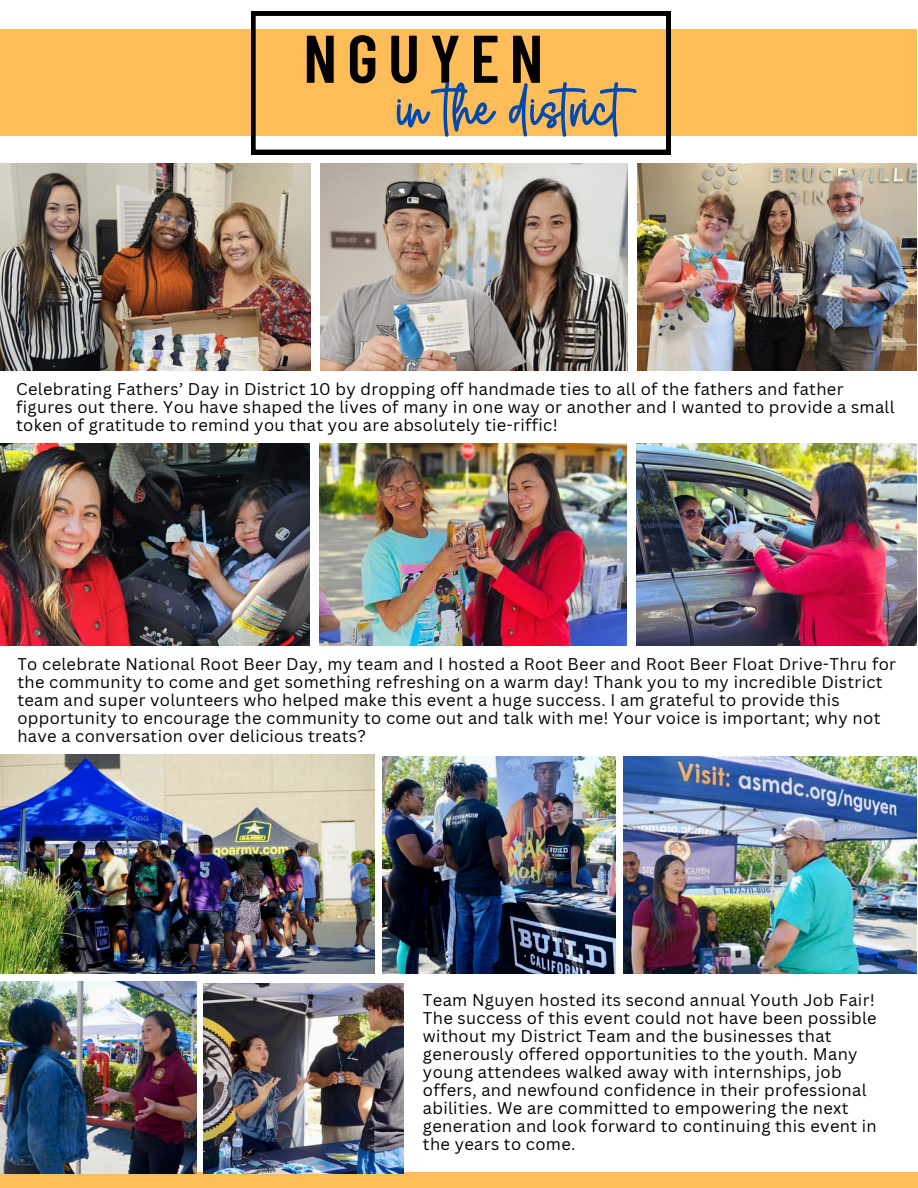
<style>
.page{position:relative;width:918px;height:1188px;background:#fff}
.page>*{position:absolute;margin:0;border:0;box-sizing:border-box;transform-origin:0 0}
.t1{font:69px "Pink Bloom";color:#004aad}
.t2{font:600 67.35px "Barlow Condensed";letter-spacing:.145em;color:#000}
.t3{font:16.5px/18px "Canva Sans";letter-spacing:.02em;color:#000}
</style>
<div class="page">
<div style="left:0;top:30px;width:917px;height:106px;background:#ffbd59"></div>
<svg style="left:251px;top:11px;width:420px;height:143px"></svg>
<div style="left:0;top:1173px;width:918px;height:15px;background:#ffbd59"></div>
<img style="left:0;top:164px;width:310px;height:207px">
<img style="left:638px;top:164px;width:279px;height:207px">
<img style="left:320px;top:164px;width:308px;height:207px">
<img style="left:0;top:443px;width:309px;height:203px">
<img style="left:637px;top:443px;width:280px;height:203px">
<img style="left:319px;top:443px;width:307px;height:203px">
<img style="left:0;top:755px;width:375px;height:218px">
<img style="left:204px;top:983px;width:199px;height:190px">
<img style="left:0;top:982px;width:197px;height:191px">
<img style="left:624px;top:756px;width:292px;height:217px">
<img style="left:383px;top:756px;width:232px;height:217px">
<p class="t2" style="left:303px;top:15px;width:242px">NGUYEN</p>
<p class="t1" style="left:397px;top:74px;width:226px">in the district</p>
<p class="t3" style="left:16px;top:379px;width:880px">Celebrating Fathers’ Day in District 10 by dropping off handmade ties to all of the fathers and father figures out there. You have shaped the lives of many in one way or another and I wanted to provide a small token of gratitude to remind you that you are absolutely tie-riffic!</p>
<p class="t3" style="left:17px;top:655px;width:880px">To celebrate National Root Beer Day, my team and I hosted a Root Beer and Root Beer Float Drive-Thru for the community to come and get something refreshing on a warm day! Thank you to my incredible District team and super volunteers who helped make this event a huge success. I am grateful to provide this opportunity to encourage the community to come out and talk with me! Your voice is important; why not have a conversation over delicious treats?</p>
<p class="t3" style="left:423px;top:991px;width:455px">Team Nguyen hosted its second annual Youth Job Fair!<br>The success of this event could not have been possible without my District Team and the businesses that generously offered opportunities to the youth. Many young attendees walked away with internships, job offers, and newfound confidence in their professional abilities. We are committed to empowering the next generation and look forward to continuing this event in the years to come.</p>
</div>
